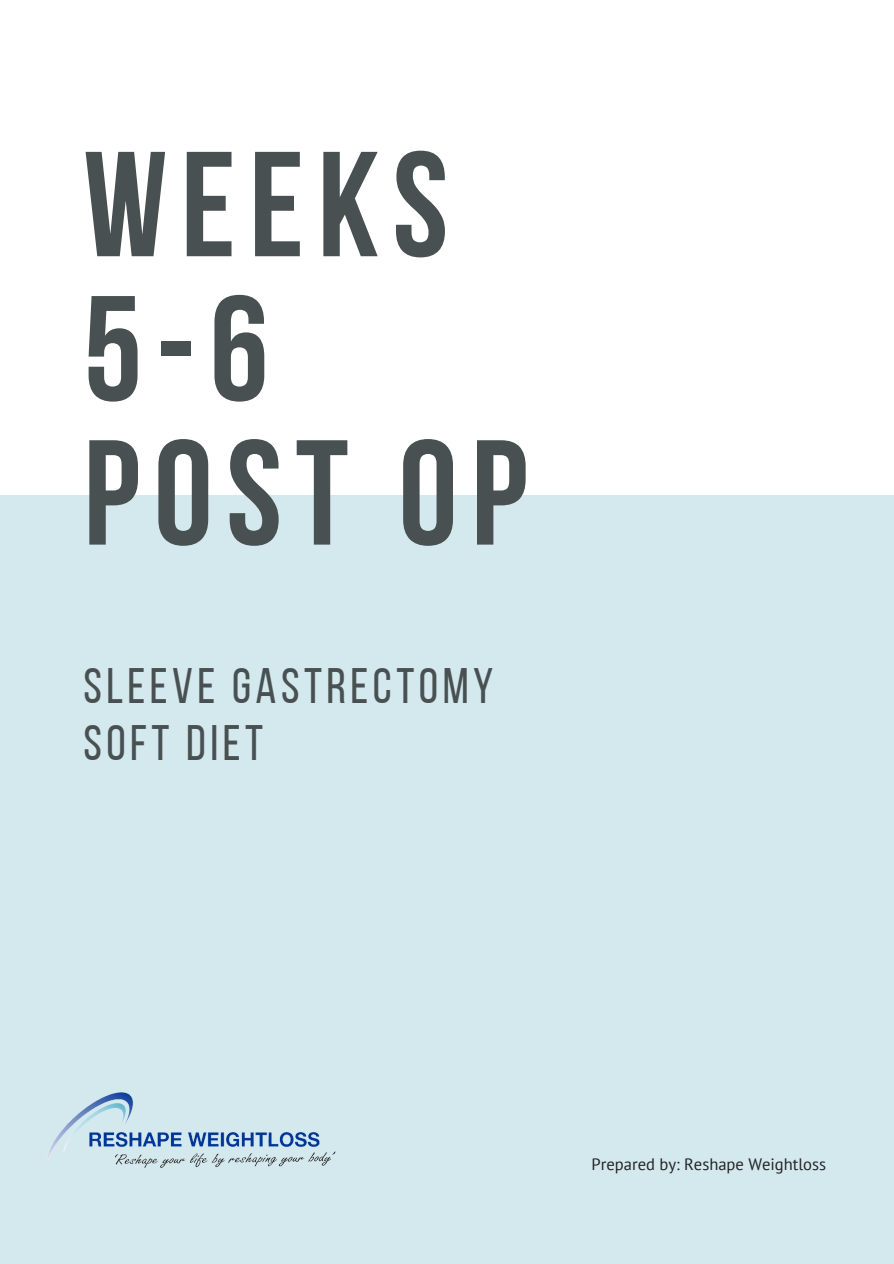
<style>
.page{position:relative;width:894px;height:1264px;background:#fff}
.page>*{position:absolute;margin:0;border:0;box-sizing:border-box;transform-origin:0 0}
.t1{font:700 149.1px "Bebas Neue";letter-spacing:.09em;color:#495052}
.t2{font:49.65px "Bebas Neue";letter-spacing:.09em;color:#495052}
.t3{font:16.5px "PT Sans";color:#222}
</style>
<div class="page">
<div style="left:0;top:495px;width:893px;height:768px;background:#d3e9ee"></div>
<img style="left:47px;top:1092px;width:289px;height:76px">
<p class="t1" style="left:83px;top:144px;width:366px">WEEKS</p>
<p class="t1" style="left:83px;top:288px;width:187px">5-6</p>
<p class="t1" style="left:83px;top:433px;width:446px">POST OP</p>
<p class="t2" style="left:83px;top:666px;width:411px">SLEEVE GASTRECTOMY</p>
<p class="t2" style="left:83px;top:722px;width:181px">SOFT DIET</p>
<p class="t3" style="left:591px;top:1153px;width:236px">Prepared by: Reshape Weightloss</p>
</div>
